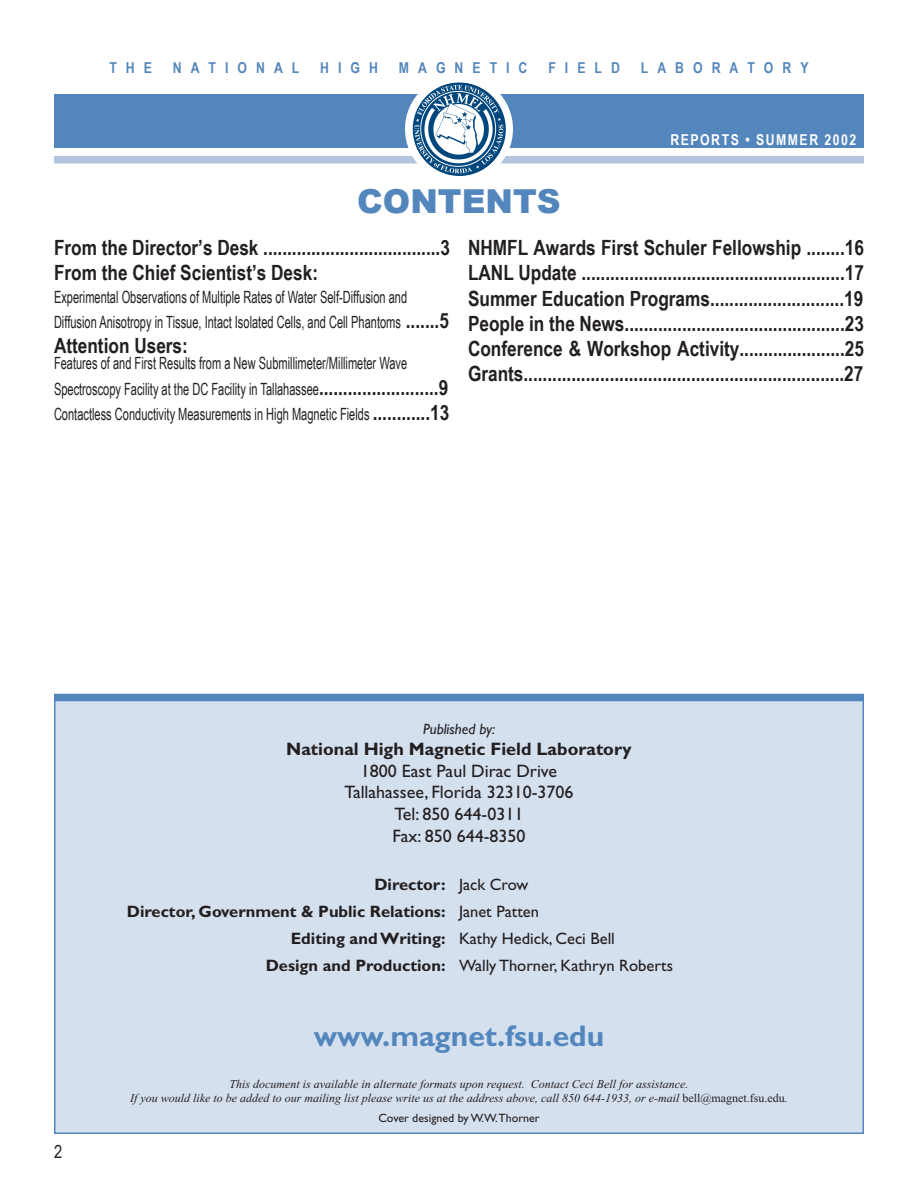
<style>
.page{position:relative;width:918px;height:1188px;background:#fff}
.page>*{position:absolute;margin:0;border:0;box-sizing:border-box;transform-origin:0 0}
.t1{font:900 33px "Arial";color:#5286bd}
.t2{font:700 30px "Gill Sans";color:#5286bd}
.t3{font:700 21px/25.2px "Arial Narrow";color:#231f20}
.t4{font:18px/21.6px "Gill Sans";color:#231f20;text-align:center}
.t5{font:18px "Arial Narrow";color:#231f20}
.t6{font:16.8px/25.2px "Arial Narrow";color:#231f20;scale:.8 1}
.t7{font:700 16.5px/27px "Gill Sans";color:#231f20;text-align:right}
.t8{font:16.5px/27px "Gill Sans";color:#231f20}
.t9{font:700 15px "Arial Narrow";letter-spacing:.6em;color:#5286bd}
.t10{font:700 15px "Arial Narrow";letter-spacing:.1em;color:#fff}
.t11{font:italic 15px "Gill Sans";color:#231f20}
.t12{font:italic 12px/14.4px "Times New Roman";color:#231f20;text-align:center}
.t13{font:12px "Gill Sans";color:#231f20}
.s1{font-weight:700;font-size:21px}
.s2{font-weight:700}
.s3{font-style:normal}
</style>
<div class="page">
<div style="left:55px;top:698px;width:808px;height:435px;background:#d5e0ef"></div>
<div style="left:54px;top:94px;width:810px;height:54px;background:#5286bd"></div>
<div style="left:54px;top:156px;width:810px;height:8px;background:#b2c4e0"></div>
<svg style="left:405px;top:75px;width:108px;height:108px"></svg>
<img style="left:458px;top:82px;width:28px;height:9px">
<div style="left:54px;top:694px;width:810px;height:7px;background:#5286bd"></div>
<p class="t9" style="left:109px;top:59px;width:44px">THE</p>
<p class="t9" style="left:173px;top:59px;width:128px">NATIONAL</p>
<p class="t9" style="left:320px;top:59px;width:59px">HIGH</p>
<p class="t9" style="left:399px;top:59px;width:130px">MAGNETIC</p>
<p class="t9" style="left:548px;top:59px;width:73px">FIELD</p>
<p class="t9" style="left:641px;top:59px;width:169px">LABORATORY</p>
<p class="t1" style="left:357px;top:182px;width:205px">CONTENTS</p>
<p class="t10" style="left:670px;top:131px;width:188px">REPORTS • SUMMER 2002</p>
<p class="t3" style="left:54px;top:235px;width:397px">From the Director’s Desk .....................................3<br>From the Chief Scientist’s Desk:</p>
<p class="t6" style="left:54px;top:284px;width:495px">Experimental Observations of Multiple Rates of Water Self-Diffusion and<br>Diffusion Anisotropy in Tissue, Intact Isolated Cells, and Cell Phantoms <span class="s1">.......5</span></p>
<p class="t3" style="left:54px;top:333px;width:135px">Attention Users:</p>
<p class="t6" style="left:54px;top:351px;width:496px">Features of and First Results from a New Submillimeter/Millimeter Wave<br>Spectroscopy Facility at the DC Facility in Tallahassee<span class="s1">.........................9<br></span>Contactless Conductivity Measurements in High Magnetic Fields <span class="s1">............13</span></p>
<p class="t3" style="left:468px;top:235px;width:397px;text-align:justify">NHMFL Awards First Schuler Fellowship ........16<br>LANL Update .......................................................17<br>Summer Education Programs............................19<br>People in the News..............................................23<br>Conference &amp; Workshop Activity......................25<br>Grants...................................................................27</p>
<p class="t11" style="left:423px;top:720px;width:73px">Published by:</p>
<p class="t4" style="left:286px;top:738px;width:347px"><span class="s2">National High Magnetic Field Laboratory<br></span>1800 East Paul Dirac Drive<br>Tallahassee, Florida 32310-3706<br>Tel: 850 644-0311<br>Fax: 850 644-8350</p>
<p class="t7" style="left:127px;top:871px;width:320px">Director:<br>Director, Government &amp; Public Relations:<br>Editing and Writing:<br>Design and Production:</p>
<p class="t8" style="left:459px;top:871px;width:216px">Jack Crow<br>Janet Patten<br>Kathy Hedick, Ceci Bell<br>Wally Thorner, Kathryn Roberts</p>
<p class="t2" style="left:314px;top:1018px;width:292px">www.magnet.fsu.edu</p>
<p class="t5" style="left:54px;top:1142px;width:10px">2</p>
<p class="t12" style="left:130px;top:1076px;width:659px">This document is available in alternate formats upon request. Contact Ceci Bell for assistance.<br>If you would like to be added to our mailing list please write us at the address above, call 850 644-1933, or e-mail <span class="s3">bell@magnet.fsu.edu</span>.</p>
<p class="t13" style="left:378px;top:1111px;width:163px">Cover designed by W.W. Thorner</p>
</div>
